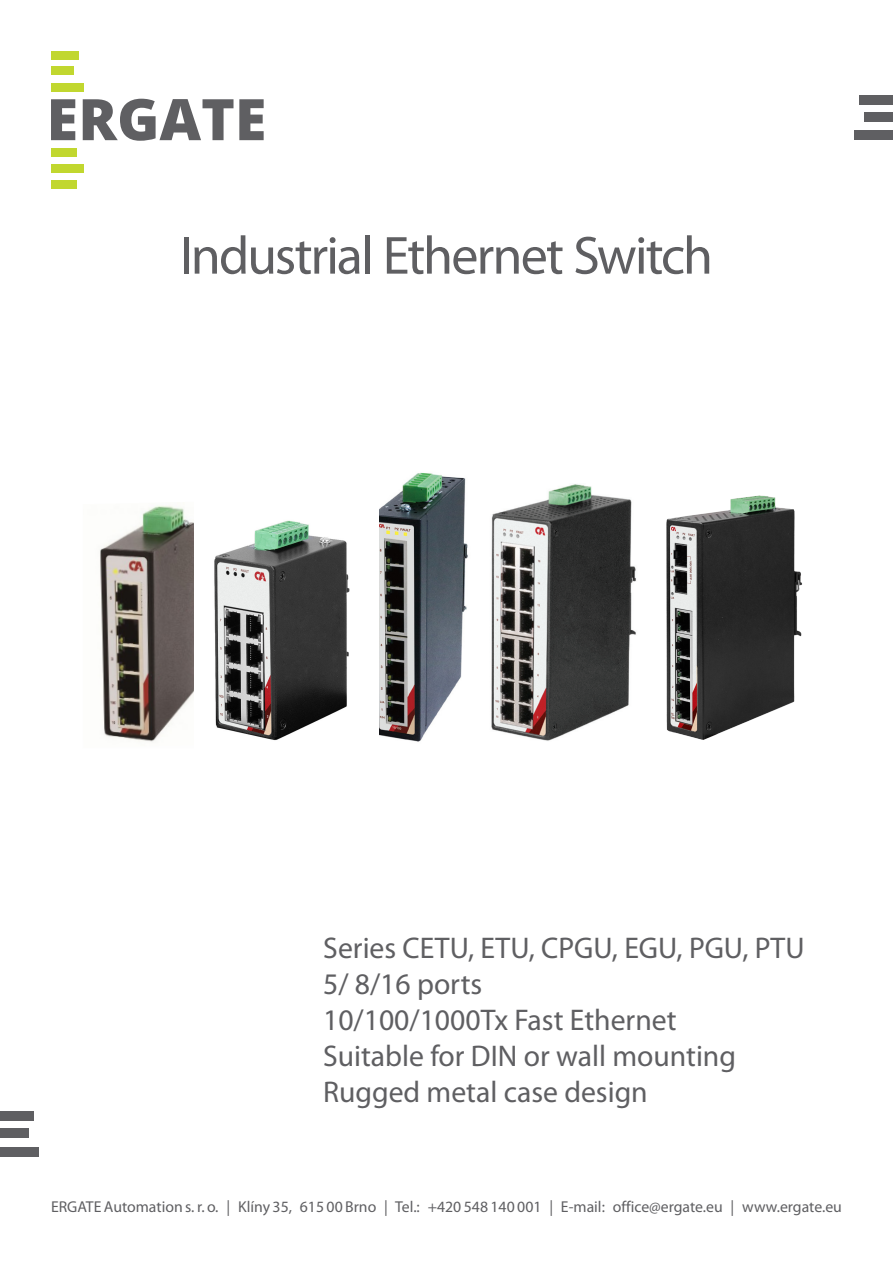
<style>
.page{position:relative;width:893px;height:1263px;background:#fff}
.page>*{position:absolute;margin:0;border:0;box-sizing:border-box;transform-origin:0 0}
.t1{font:54px "Myriad Pro";letter-spacing:-.035em;color:#5f5f62}
.t2{font:30px/36px "Myriad Pro";color:#5f5f62}
.t3{font:15.75px "Myriad Pro";color:#5f5f62}
</style>
<div class="page">
<div style="left:860px;top:95px;width:33px;height:10px;background:#5f5f62"></div>
<div style="left:865px;top:112px;width:28px;height:10px;background:#5f5f62"></div>
<div style="left:855px;top:130px;width:38px;height:10px;background:#5f5f62"></div>
<div style="left:51px;top:148px;width:26px;height:9px;background:#c1d72f"></div>
<div style="left:51px;top:164px;width:32px;height:8px;background:#c1d72f"></div>
<div style="left:51px;top:180px;width:26px;height:9px;background:#c1d72f"></div>
<div style="left:51px;top:51px;width:28px;height:9px;background:#c1d72f"></div>
<div style="left:51px;top:66px;width:23px;height:9px;background:#c1d72f"></div>
<div style="left:51px;top:83px;width:32px;height:9px;background:#c1d72f"></div>
<svg style="left:83px;top:99px;width:150px;height:42px"></svg>
<svg style="left:239px;top:99px;width:25px;height:41px"></svg>
<svg style="left:51px;top:99px;width:24px;height:41px"></svg>
<div style="left:0;top:1111px;width:33px;height:10px;background:#5f5f62"></div>
<div style="left:0;top:1128px;width:28px;height:10px;background:#5f5f62"></div>
<div style="left:0;top:1147px;width:38px;height:10px;background:#5f5f62"></div>
<img style="left:100px;top:505px;width:94px;height:237px">
<img style="left:379px;top:473px;width:89px;height:269px">
<img style="left:214px;top:520px;width:136px;height:221px">
<img style="left:491px;top:484px;width:145px;height:257px">
<img style="left:666px;top:495px;width:136px;height:245px">
<h1 class="t1" style="left:180px;top:222px;width:535px">Industrial Ethernet Switch</h1>
<p class="t2" style="left:323px;top:929px;width:483px">Series CETU, ETU, CPGU, EGU, PGU, PTU<br>5/ 8/16 ports<br>10/100/1000Tx Fast Ethernet<br>Suitable for DIN or wall mounting<br>Rugged metal case design</p>
<p class="t3" style="left:51px;top:1197px;width:792px">ERGATE Automation s. r. o. | Klíny 35, 615 00 Brno | Tel.: +420 548 140 001 | E-mail: office@ergate.eu | www.ergate.eu</p>
</div>
